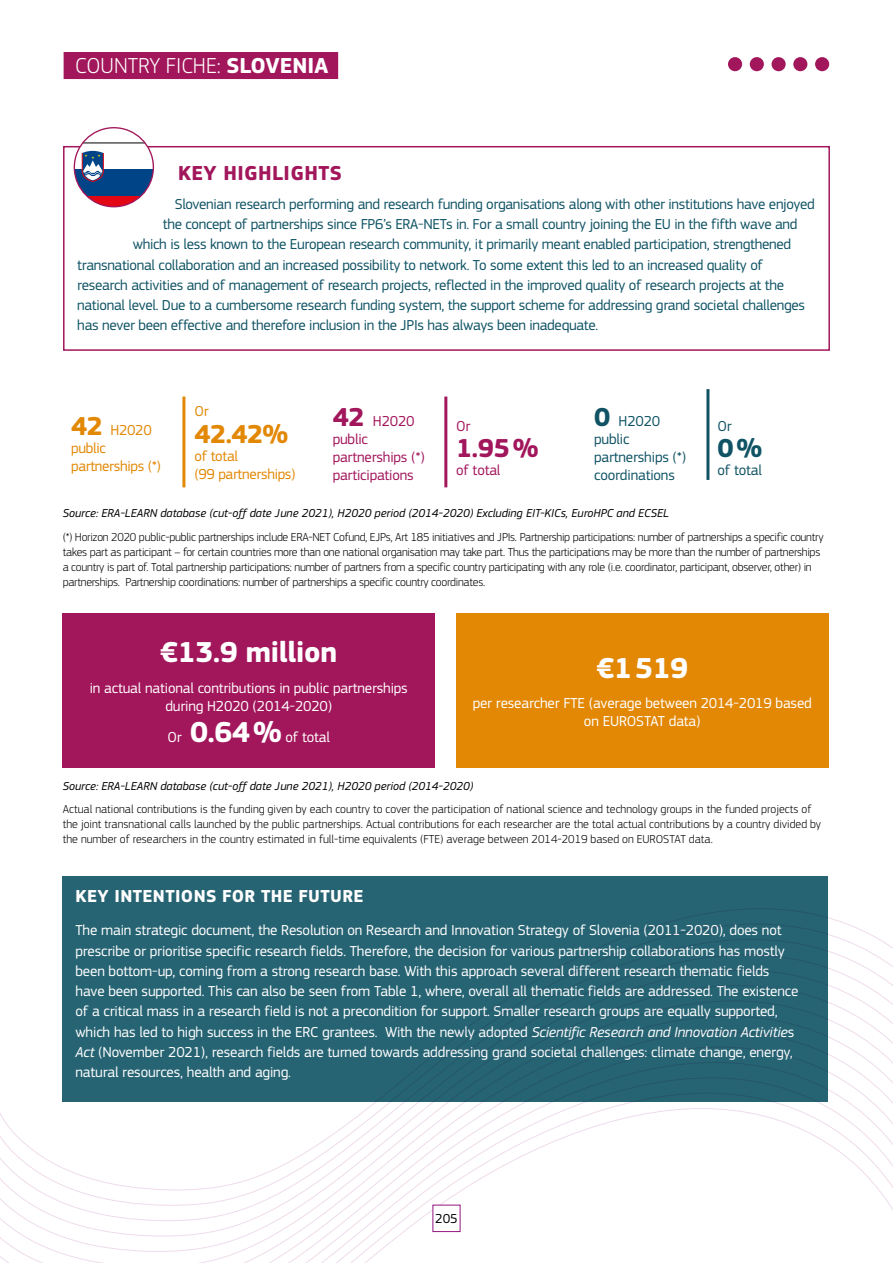
<style>
.page{position:relative;width:893px;height:1263px;background:#fff}
.page>*{position:absolute;margin:0;border:0;box-sizing:border-box;transform-origin:0 0}
.t1{font:700 30px "EC Square Sans Pro";letter-spacing:-.01em;color:#fff}
.t2{font:700 27px "EC Square Sans Pro";color:#e28805}
.t3{font:700 27px "EC Square Sans Pro";color:#a2165b}
.t4{font:700 27px "EC Square Sans Pro";color:#0f5364}
.t5{font:300 22.5px "EC Square Sans Pro";color:#fff}
.t6{font:700 22.5px "EC Square Sans Pro";color:#fff}
.t7{font:700 21px "EC Square Sans Pro";letter-spacing:.02em;color:#a2165b}
.t8{font:700 18px "EC Square Sans Pro";letter-spacing:.02em;color:#fff}
.t9{font:15px/20.2px "EC Square Sans Pro";letter-spacing:-.01em;color:#fff;text-align:center}
.t10{font:15px/18px "EC Square Sans Pro";letter-spacing:-.02em;color:#0f5364}
.t11{font:15px/18px "EC Square Sans Pro";letter-spacing:-.02em;color:#e28805}
.t12{font:15px/18px "EC Square Sans Pro";letter-spacing:-.01em;color:#a2165b}
.t13{font:13.5px "EC Square Sans Pro";color:#000}
.t14{font:300 12px/15px "EC Square Sans Pro";letter-spacing:-.02em;color:#000}
.t15{font:300 12px/15px "EC Square Sans Pro";color:#000}
.t16{font:italic 12px "EC Square Sans Pro";color:#000}
.s1{font-size:24px;color:#931680}
.s2{font-weight:700}
.s3{font-weight:700;color:#a2165b}
.s4{font-weight:700;font-size:27px}
.s5{font-weight:700;font-size:30px}
.s6{font-style:italic}
</style>
<div class="page">
<svg style="left:0;top:908px;width:892px;height:355px"></svg>
<div style="left:815px;top:57px;width:14px;height:14px;background:#a2165b;border-radius:50%"></div>
<div style="left:793px;top:57px;width:14px;height:14px;background:#a2165b;border-radius:50%"></div>
<div style="left:771px;top:57px;width:15px;height:14px;background:#a2165b;border-radius:50%"></div>
<div style="left:750px;top:57px;width:14px;height:14px;background:#a2165b;border-radius:50%"></div>
<div style="left:728px;top:57px;width:14px;height:14px;background:#a2165b;border-radius:50%"></div>
<div style="left:433px;top:1205px;width:27px;height:26px;background:#fff"></div>
<div style="left:64px;top:52px;width:274px;height:27px;background:#a2165b"></div>
<div style="left:63px;top:146px;width:767px;height:205px;border:2px solid #a2165b"></div>
<svg style="left:74px;top:143px;width:79px;height:64px"></svg>
<div style="left:74px;top:127px;width:80px;height:80px;border:1px solid #a2165b;border-radius:50%"></div>
<hr style="left:182px;top:396px;width:3px;height:91px;background:#e28805">
<hr style="left:444px;top:396px;width:3px;height:91px;background:#a2165b">
<div style="left:63px;top:613px;width:372px;height:155px;background:#a2165b"></div>
<div style="left:456px;top:613px;width:372px;height:155px;background:#e28805"></div>
<div style="left:63px;top:876px;width:765px;height:226px;background:#276473"></div>
<hr style="left:706px;top:389px;width:3px;height:91px;background:#0f5364">
<h3 class="t6" style="left:226px;top:52px;width:41px">???<span class="s1">?</span></h3>
<h3 class="t5" style="left:75px;top:53px;width:265px">COUNTRY FICHE: <span class="s2">SLOVENIA</span><span class="s3">?</span></h3>
<h3 class="t7" style="left:178px;top:161px;width:165px">KEY HIGHLIGHTS</h3>
<p class="t10" style="left:175px;top:195px;width:642px">Slovenian research performing and research funding organisations along with other institutions have enjoyed</p>
<p class="t10" style="left:163px;top:215px;width:636px">the concept of partnerships since FP6’s ERA-NETs in. For a small country joining the EU in the fifth wave and</p>
<p class="t10" style="left:133px;top:235px;width:660px">which is less known to the European research community, it primarily meant enabled participation, strengthened</p>
<p class="t10" style="left:77px;top:256px;width:687px">transnational collaboration and an increased possibility to network. To some extent this led to an increased quality of</p>
<p class="t10" style="left:77px;top:276px;width:708px">research activities and of management of research projects, reflected in the improved quality of research projects at the</p>
<p class="t10" style="left:77px;top:296px;width:729px">national level. Due to a cumbersome research funding system, the support scheme for addressing grand societal challenges</p>
<p class="t10" style="left:77px;top:316px;width:522px">has never been effective and therefore inclusion in the JPIs has always been inadequate.</p>
<p class="t11" style="left:195px;top:402px;width:16px">Or</p>
<h2 class="t2" style="left:195px;top:418px;width:95px">42.42%</h2>
<p class="t11" style="left:195px;top:447px;width:102px">of total<br>(99 partnerships)</p>
<p class="t10" style="left:594px;top:412px;width:93px"><span class="s4">0</span> H2020 public partnerships (*) coordinations</p>
<p class="t12" style="left:333px;top:412px;width:93px"><span class="s4">42</span> H2020 public partnerships (*) participations</p>
<p class="t11" style="left:71px;top:421px;width:91px"><span class="s4">42</span> H2020 public partnerships (*)</p>
<p class="t12" style="left:456px;top:417px;width:16px">Or</p>
<h2 class="t3" style="left:456px;top:432px;width:84px">1.95%</h2>
<p class="t12" style="left:456px;top:462px;width:46px">of total</p>
<p class="t16" style="left:63px;top:506px;width:608px">Source: ERA-LEARN database (cut-off date June 2021), H2020 period (2014-2020) Excluding EIT-KICs, EuroHPC and ECSEL</p>
<p class="t14" style="left:63px;top:529px;width:762px">(*) Horizon 2020 public-public partnerships include ERA-NET Cofund, EJPs, Art 185 initiatives and JPIs. Partnership participations: number of partnerships a specific country takes part as participant – for certain countries more than one national organisation may take part. Thus the participations may be more than the number of partnerships a country is part of. Total partnership participations: number of partners from a specific country participating with any role (i.e. coordinator, participant, observer, other) in partnerships. Partnership coordinations: number of partnerships a specific country coordinates.</p>
<p class="t10" style="left:717px;top:417px;width:16px">Or</p>
<h2 class="t4" style="left:717px;top:432px;width:46px">0%</h2>
<p class="t10" style="left:717px;top:462px;width:46px">of total</p>
<h1 class="t1" style="left:160px;top:634px;width:178px">€13.9 million</h1>
<p class="t9" style="left:90px;top:679px;width:319px;line-height:18px">in actual national contributions in public partnerships during H2020 (2014-2020)</p>
<p class="t9" style="left:168px;top:727px;width:164px">Or <span class="s5">0.64%</span> of total</p>
<h1 class="t1" style="left:596px;top:650px;width:93px">€1519</h1>
<p class="t9" style="left:473px;top:694px;width:341px;line-height:18px">per researcher FTE (average between 2014-2019 based on EUROSTAT data)</p>
<p class="t16" style="left:63px;top:779px;width:412px">Source: ERA-LEARN database (cut-off date June 2021), H2020 period (2014-2020)</p>
<p class="t15" style="left:63px;top:802px;width:760px">Actual national contributions is the funding given by each country to cover the participation of national science and technology groups in the funded projects of the joint transnational calls launched by the public partnerships. Actual contributions for each researcher are the total actual contributions by a country divided by the number of researchers in the country estimated in full-time equivalents (FTE) average between 2014-2019 based on EUROSTAT data.</p>
<p class="t8" style="left:76px;top:885px;width:289px">KEY INTENTIONS FOR THE FUTURE</p>
<p class="t9" style="left:75px;top:920px;width:724px;text-align:left">The main strategic document, the Resolution on Research and Innovation Strategy of Slovenia (2011-2020), does not prescribe or prioritise specific research fields. Therefore, the decision for various partnership collaborations has mostly been bottom-up, coming from a strong research base. With this approach several different research thematic fields have been supported. This can also be seen from Table 1, where, overall all thematic fields are addressed. The existence of a critical mass in a research field is not a precondition for support. Smaller research groups are equally supported, which has led to high success in the ERC grantees. With the newly adopted <span class="s6">Scientific Research and Innovation Activitie</span>s <span class="s6">Act</span> (November 2021), research fields are turned towards addressing grand societal challenges: climate change, energy, natural resources, health and aging.</p>
<p class="t13" style="left:435px;top:1211px;width:24px">205</p>
</div>
